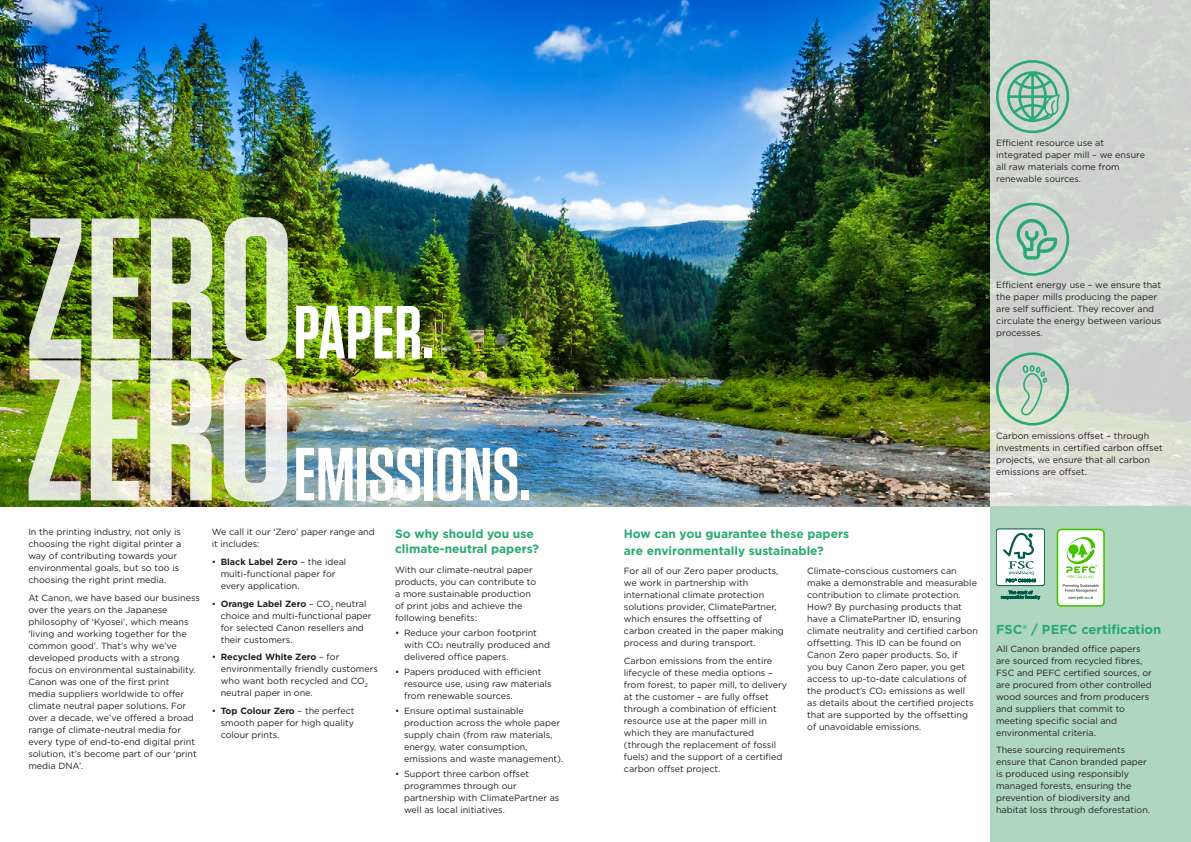
<style>
.page{position:relative;width:1191px;height:842px;background:#fff}
.page>*{position:absolute;margin:0;border:0;box-sizing:border-box;transform-origin:0 0}
.t1{font:600 200px/141.9px "Tungsten";color:#fff}
.t2{font:600 75px/141.9px "Tungsten";color:#fff}
.t3{font:700 13px "Gotham";color:#28aa72}
.t4{font:700 12px/15px "Gotham";color:#28aa72}
.t5{font:9px/12px "Gotham";color:#231f20}
.s1{font-weight:700}
.s2{font-size:5.2px}
</style>
<div class="page">
<img style="left:0;top:0;width:990px;height:506px">
<svg style="left:990px;top:0;width:201px;height:506px;background:#d3d6d1"></svg>
<div style="left:990px;top:506px;width:201px;height:336px;background:#afd6bf"></div>
<svg style="left:996px;top:60px;width:73px;height:73px;background:#9dc7b3"></svg>
<svg style="left:996px;top:352px;width:72px;height:73px;background:#bad1c0"></svg>
<svg style="left:996px;top:203px;width:73px;height:73px;background:#accabb"></svg>
<div style="left:996px;top:529px;width:48px;height:57px;background:#fff;border-radius:2px"></div>
<div style="left:996px;top:529px;width:48px;height:57px;border:1px solid #00594d;border-radius:2px"></div>
<svg style="left:1003px;top:533px;width:32px;height:49px"></svg>
<svg style="left:1001px;top:591px;width:39px;height:8px"></svg>
<div style="left:1057px;top:529px;width:47px;height:77px;background:#fff;border-radius:4px"></div>
<div style="left:1056px;top:529px;width:48px;height:78px;border:2px solid #45c200;border-radius:4px"></div>
<svg style="left:1063px;top:584px;width:35px;height:15px"></svg>
<svg style="left:1066px;top:537px;width:31px;height:41px"></svg>
<h1 class="t1" style="left:25px;top:222px;width:270px">ZERO<br>ZERO</h1>
<p class="t5" style="left:28px;top:526px;width:154px">In the printing industry, not only is choosing the right digital printer a way of contributing towards your environmental goals, but so too is choosing the right print media.</p>
<p class="t5" style="left:28px;top:591px;width:173px">At Canon, we have based our business over the years on the Japanese philosophy of ‘Kyosei’, which means ‘living and working together for the common good’. That’s why we’ve developed products with a strong focus on environmental sustainability.<br>Canon was one of the first print<br>media suppliers worldwide to offer climate neutral paper solutions. For over a decade, we’ve offered a broad range of climate-neutral media for every type of end-to-end digital print solution, it’s become part of our ‘print media DNA’.</p>
<h2 class="t2" style="left:294px;top:263px;width:238px">PAPER.<br>EMISSIONS.</h2>
<p class="t5" style="left:212px;top:526px;width:165px">We call it our ‘Zero’ paper range and it includes:</p>
<p class="t5" style="left:221px;top:555px;width:127px;text-indent:-9px">• <span class="s1">Black Label Zero</span> – the ideal multi-functional paper for every application.</p>
<p class="t5" style="left:221px;top:597px;width:152px;text-indent:-9px">• <span class="s1">Orange Label Zero</span> – CO<sub>2</sub> neutral choice and multi-functional paper for selected Canon resellers and their customers.</p>
<p class="t5" style="left:221px;top:651px;width:159px;text-indent:-9px">• <span class="s1">Recycled White Zero</span> – for environmentally friendly customers who want both recycled and CO<sub>2 </sub>neutral paper in one.</p>
<p class="t5" style="left:221px;top:704px;width:135px;text-align:justify;text-indent:-9px">• <span class="s1">Top Colour Zero</span> – the perfect smooth paper for high quality colour prints.</p>
<h3 class="t4" style="left:395px;top:526px;width:145px">So why should you use climate-neutral papers?</h3>
<p class="t5" style="left:395px;top:564px;width:142px">With our climate-neutral paper products, you can contribute to a more sustainable production of print jobs and achieve the following benefits:</p>
<p class="t5" style="left:404px;top:627px;width:147px;text-indent:-9px">• Reduce your carbon footprint with CO<span class="s2">2</span> neutrally produced and delivered office papers.</p>
<p class="t5" style="left:404px;top:666px;width:149px;text-indent:-9px">• Papers produced with efficient resource use, using raw materials from renewable sources.</p>
<p class="t5" style="left:404px;top:704px;width:161px;text-indent:-9px">• Ensure optimal sustainable production across the whole paper supply chain (from raw materials, energy, water consumption, emissions and waste management).</p>
<p class="t5" style="left:404px;top:767px;width:157px;text-indent:-9px">• Support three carbon offset programmes through our partnership with ClimatePartner as well as local initiatives.</p>
<p class="t5" style="left:996px;top:137px;width:150px">Efficient resource use at integrated paper mill – we ensure all raw materials come from renewable sources.</p>
<p class="t5" style="left:996px;top:279px;width:167px">Efficient energy use – we ensure that the paper mills producing the paper are self sufficient. They recover and circulate the energy between various processes.</p>
<p class="t5" style="left:996px;top:429px;width:168px">Carbon emissions offset – through investments in certified carbon offset projects, we ensure that all carbon emissions are offset.</p>
<h3 class="t4" style="left:624px;top:525px;width:227px;line-height:17px">How can you guarantee these papers are environmentally sustainable?</h3>
<p class="t5" style="left:624px;top:565px;width:162px">For all of our Zero paper products, we work in partnership with international climate protection solutions provider, ClimatePartner, which ensures the offsetting of carbon created in the paper making process and during transport.</p>
<p class="t5" style="left:624px;top:654px;width:165px">Carbon emissions from the entire lifecycle of these media options – from forest, to paper mill, to delivery at the customer – are fully offset through a combination of efficient resource use at the paper mill in which they are manufactured (through the replacement of fossil fuels) and the support of a certified carbon offset project.</p>
<p class="t5" style="left:807px;top:565px;width:172px">Climate-conscious customers can make a demonstrable and measurable contribution to climate protection.<br>How? By purchasing products that have a ClimatePartner ID, ensuring climate neutrality and certified carbon offsetting. This ID can be found on Canon Zero paper products. So, if<br>you buy Canon Zero paper, you get access to up-to-date calculations of the product’s CO<span class="s2">2</span> emissions as well<br>as details about the certified projects that are supported by the offsetting of unavoidable emissions.</p>
<h3 class="t3" style="left:996px;top:621px;width:167px">FSC® / PEFC certification</h3>
<p class="t5" style="left:996px;top:642px;width:157px">All Canon branded office papers are sourced from recycled fibres,<br>FSC and PEFC certified sources, or are procured from other controlled wood sources and from producers and suppliers that commit to meeting specific social and environmental criteria.</p>
<p class="t5" style="left:996px;top:744px;width:156px">These sourcing requirements ensure that Canon branded paper is produced using responsibly managed forests, ensuring the prevention of biodiversity and habitat loss through deforestation.</p>
</div>
